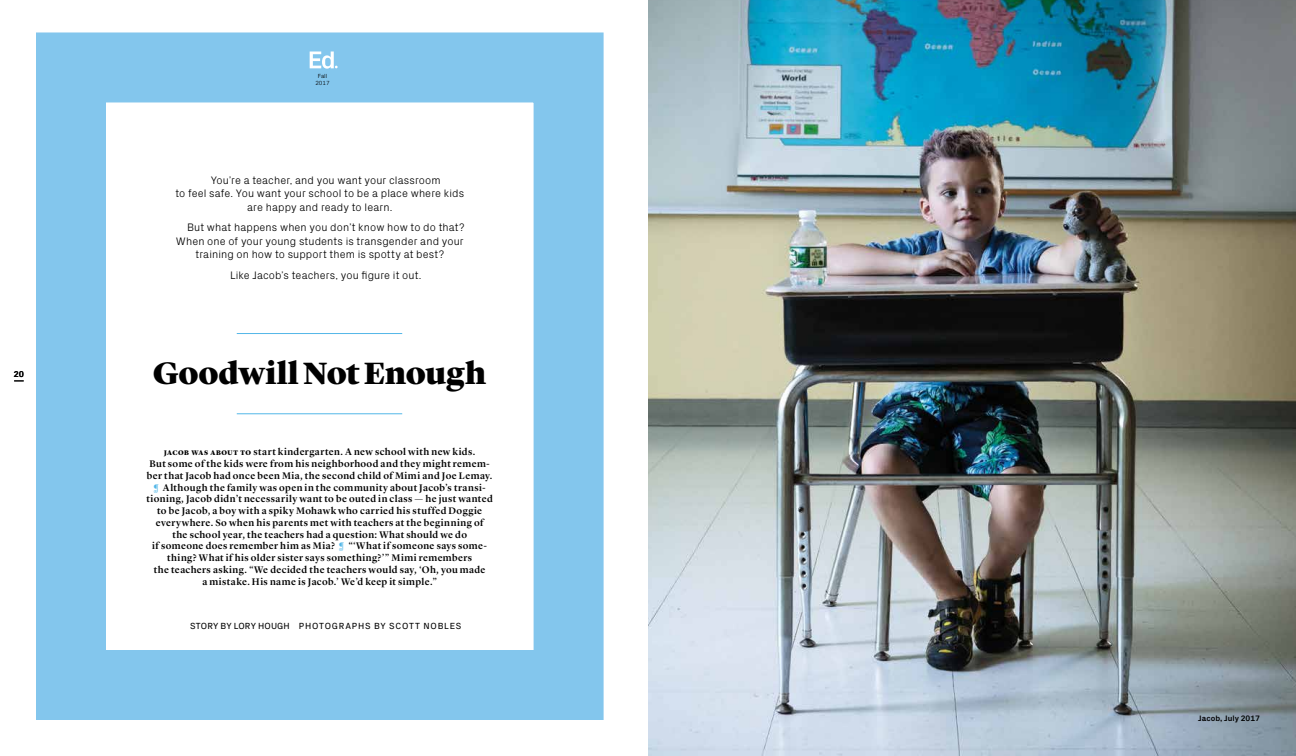
<style>
.page{position:relative;width:1296px;height:756px;background:#fff}
.page>*{position:absolute;margin:0;border:0;box-sizing:border-box;transform-origin:0 0}
.t1{font:900 32px "Lyon Display";letter-spacing:-.005em;color:#000}
.t2{font:300 11px "Px Grotesk";letter-spacing:.01em;color:#000}
.t3{font:500 9.9px/11.8px "Lyon Display";letter-spacing:.04em;color:#000;text-align:center}
.t4{font:9px "Px Grotesk";letter-spacing:.085em;color:#000}
.t5{font:700 8.5px "Px Grotesk";color:#000}
.t6{font:700 8px "Px Grotesk";color:#000}
.t7{font:300 6px/7px "Px Grotesk";letter-spacing:.005em;color:#000;text-align:center}
.s1{font-weight:900;font-size:6.9px}
.s2{color:#53b7e8}
</style>
<div class="page">
<div style="left:36px;top:32px;width:568px;height:688px;border:70px solid #83c6ed"></div>
<svg style="left:310px;top:52px;width:28px;height:17px"></svg>
<hr style="left:237px;top:333px;width:165px;height:1px;background:#53b7e8">
<hr style="left:237px;top:414px;width:165px;height:1px;background:#53b7e8">
<img style="left:648px;top:0;width:648px;height:756px">
<p class="t5" style="left:14px;top:368px;width:12px">20</p>
<p class="t7" style="left:315px;top:72px;width:16px">Fall<br>2017</p>
<p class="t2" style="left:211px;top:172px;width:231px">You’re a teacher, and you want your classroom</p>
<p class="t2" style="left:175px;top:186px;width:290px">to feel safe. You want your school to be a place where kids</p>
<p class="t2" style="left:247px;top:199px;width:147px">are happy and ready to learn.</p>
<p class="t2" style="left:187px;top:220px;width:279px">But what happens when you don’t know how to do that?</p>
<p class="t2" style="left:176px;top:233px;width:289px">When one of your young students is transgender and your</p>
<p class="t2" style="left:195px;top:246px;width:250px">training on how to support them is spotty at best?</p>
<p class="t2" style="left:230px;top:267px;width:193px">Like Jacob’s teachers, you figure it out.</p>
<h1 class="t1" style="left:153px;top:349px;width:335px">Goodwill Not Enough</h1>
<p class="t3" style="left:147px;top:445px;width:348px"><span class="s1">JACOB WAS ABOUT TO</span> start kindergarten. A new school with new kids.<br>But some of the kids were from his neighborhood and they might remem&shy;ber that Jacob had once been Mia, the second child of Mimi and Joe Lemay. <span class="s2">¶</span> Although the family was open in the community about Jacob’s transi&shy;tioning, Jacob didn’t necessarily want to be outed in class — he just wanted to be Jacob, a boy with a spiky Mohawk who carried his stuffed Doggie everywhere. So when his parents met with teachers at the beginning of<br>the school year, the teachers had a question: What should we do<br>if someone does remember him as Mia? <span class="s2">¶</span> “‘What if someone says some&shy;thing? What if his older sister says something?’” Mimi remembers<br>the teachers asking. “We decided the teachers would say, ‘Oh, you made<br>a mistake. His name is Jacob.’ We’d keep it simple.”</p>
<p class="t4" style="left:190px;top:619px;width:273px">STORY BY LORY HOUGH PHOTOGRAPHS BY SCOTT NOBLES</p>
<p class="t6" style="left:1198px;top:712px;width:63px">Jacob, July 2017</p>
</div>
